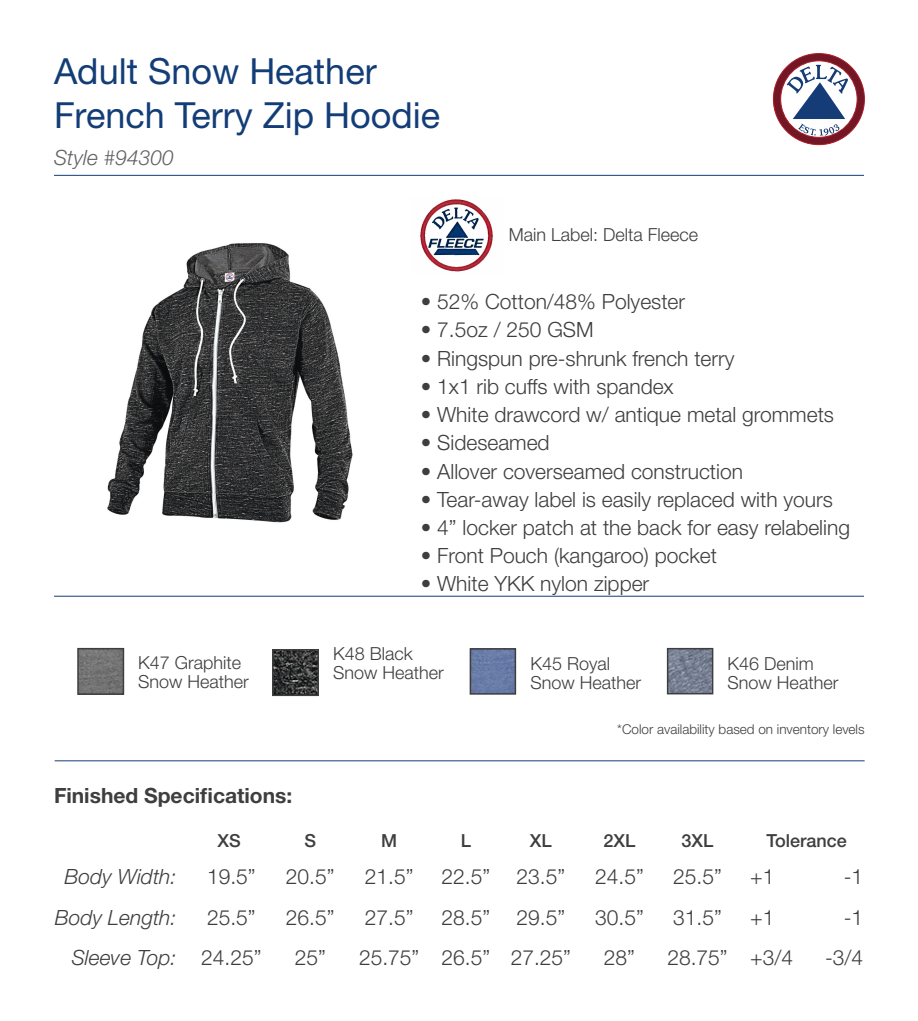
<style>
.page{position:relative;width:918px;height:1021px;background:#fff}
.page>*{position:absolute;margin:0;border:0;box-sizing:border-box;transform-origin:0 0}
.t1{font:36px/43.2px "Helvetica Neue LT Std";color:#133d77}
.t2{font:300 21px "Helvetica Neue LT Std";color:#3e3e3f}
.t3{font:italic 300 21px "Helvetica Neue LT Std";color:#3e3e3f}
.t4{font:700 21px "Helvetica Neue LT Std";color:#3e3e3f}
.t5{font:italic 300 21px "Helvetica Neue LT Std";color:#636366}
.t6{font:300 18px/19.2px "Helvetica Neue LT Std";color:#3e3e3f}
.t7{font:500 18px "Helvetica Neue LT Std";color:#3e3e3f}
.t8{font:300 13.5px "Helvetica Neue LT Std";color:#3e3e3f}
</style>
<div class="page">
<img style="left:420px;top:199px;width:73px;height:73px">
<img style="left:107px;top:243px;width:246px;height:280px">
<hr style="left:54px;top:596px;width:810px;height:1px;background:#153c77">
<hr style="left:55px;top:760px;width:810px;height:1px;background:#153c77">
<svg style="left:773px;top:53px;width:92px;height:92px"></svg>
<hr style="left:54px;top:175px;width:810px;height:1px;background:#153c77">
<img style="left:80px;top:651px;width:41px;height:41px">
<div style="left:77px;top:648px;width:47px;height:47px;border:2px solid #3e3e3f"></div>
<img style="left:473px;top:651px;width:40px;height:40px">
<div style="left:470px;top:648px;width:46px;height:46px;border:2px solid #3e3e3f"></div>
<img style="left:275px;top:652px;width:41px;height:41px">
<div style="left:272px;top:649px;width:47px;height:47px;border:2px solid #3e3e3f"></div>
<img style="left:670px;top:651px;width:40px;height:40px">
<div style="left:667px;top:648px;width:46px;height:46px;border:2px solid #3e3e3f"></div>
<p class="t1" style="left:54px;top:49px;width:388px">Adult Snow Heather<br>French Terry Zip Hoodie</p>
<p class="t5" style="left:54px;top:145px;width:121px">Style #94300</p>
<p class="t6" style="left:509px;top:225px;width:191px">Main Label: Delta Fleece</p>
<p class="t6" style="left:138px;top:652px;width:112px">K47 Graphite<br>Snow Heather</p>
<p class="t4" style="left:54px;top:782px;width:240px">Finished Specifications:</p>
<p class="t2" style="left:421px;top:289px;width:266px">• 52% Cotton/48% Polyester</p>
<p class="t2" style="left:421px;top:317px;width:174px">• 7.5oz / 250 GSM</p>
<p class="t2" style="left:421px;top:345px;width:315px">• Ringspun pre-shrunk french terry</p>
<p class="t2" style="left:421px;top:373px;width:254px">• 1x1 rib cuffs with spandex</p>
<p class="t2" style="left:421px;top:402px;width:415px">• White drawcord w/ antique metal grommets</p>
<p class="t2" style="left:421px;top:430px;width:130px">• Sideseamed</p>
<p class="t2" style="left:421px;top:458px;width:324px">• Allover coverseamed construction</p>
<p class="t2" style="left:421px;top:486px;width:413px">• Tear-away label is easily replaced with yours</p>
<p class="t2" style="left:421px;top:514px;width:431px">• 4” locker patch at the back for easy relabeling</p>
<p class="t2" style="left:421px;top:543px;width:298px">• Front Pouch (kangaroo) pocket</p>
<p class="t2" style="left:421px;top:571px;width:230px">• White YKK nylon zipper</p>
<p class="t6" style="left:333px;top:643px;width:112px">K48 Black<br>Snow Heather</p>
<p class="t6" style="left:530px;top:653px;width:112px">K45 Royal<br>Snow Heather</p>
<p class="t6" style="left:728px;top:653px;width:112px">K46 Denim<br>Snow Heather</p>
<p class="t8" style="left:617px;top:721px;width:249px">*Color availability based on inventory levels</p>
<p class="t3" style="left:65px;top:864px;width:113px">Body Width:</p>
<p class="t3" style="left:55px;top:904px;width:123px">Body Length:</p>
<p class="t3" style="left:72px;top:944px;width:106px">Sleeve Top:</p>
<p class="t7" style="left:217px;top:830px;width:25px">XS</p>
<p class="t2" style="left:207px;top:864px;width:50px">19.5”</p>
<p class="t2" style="left:207px;top:904px;width:50px">25.5”</p>
<p class="t2" style="left:201px;top:944px;width:62px">24.25”</p>
<p class="t7" style="left:304px;top:830px;width:13px">S</p>
<p class="t7" style="left:381px;top:830px;width:18px">M</p>
<p class="t7" style="left:461px;top:830px;width:12px">L</p>
<p class="t7" style="left:530px;top:830px;width:23px">XL</p>
<p class="t7" style="left:767px;top:830px;width:82px">Tolerance</p>
<p class="t2" style="left:595px;top:864px;width:50px">24.5”</p>
<p class="t2" style="left:595px;top:904px;width:50px">30.5”</p>
<p class="t2" style="left:604px;top:944px;width:33px">28”</p>
<p class="t7" style="left:604px;top:830px;width:34px">2XL</p>
<p class="t7" style="left:682px;top:830px;width:34px">3XL</p>
<p class="t2" style="left:286px;top:864px;width:50px">20.5”</p>
<p class="t2" style="left:286px;top:904px;width:50px">26.5”</p>
<p class="t2" style="left:295px;top:944px;width:33px">25”</p>
<p class="t2" style="left:365px;top:864px;width:50px">21.5”</p>
<p class="t2" style="left:365px;top:904px;width:50px">27.5”</p>
<p class="t2" style="left:359px;top:944px;width:62px">25.75”</p>
<p class="t2" style="left:442px;top:864px;width:50px">22.5”</p>
<p class="t2" style="left:442px;top:904px;width:50px">28.5”</p>
<p class="t2" style="left:442px;top:944px;width:50px">26.5”</p>
<p class="t2" style="left:517px;top:864px;width:50px">23.5”</p>
<p class="t2" style="left:517px;top:904px;width:50px">29.5”</p>
<p class="t2" style="left:511px;top:944px;width:62px">27.25”</p>
<p class="t2" style="left:673px;top:864px;width:50px">25.5”</p>
<p class="t2" style="left:673px;top:904px;width:50px">31.5”</p>
<p class="t2" style="left:667px;top:944px;width:62px">28.75”</p>
<p class="t2" style="left:750px;top:864px;width:26px">+1</p>
<p class="t2" style="left:844px;top:864px;width:21px">-1</p>
<p class="t2" style="left:750px;top:904px;width:26px">+1</p>
<p class="t2" style="left:844px;top:904px;width:21px">-1</p>
<p class="t2" style="left:750px;top:944px;width:44px">+3/4</p>
<p class="t2" style="left:825px;top:944px;width:40px">-3/4</p>
</div>
